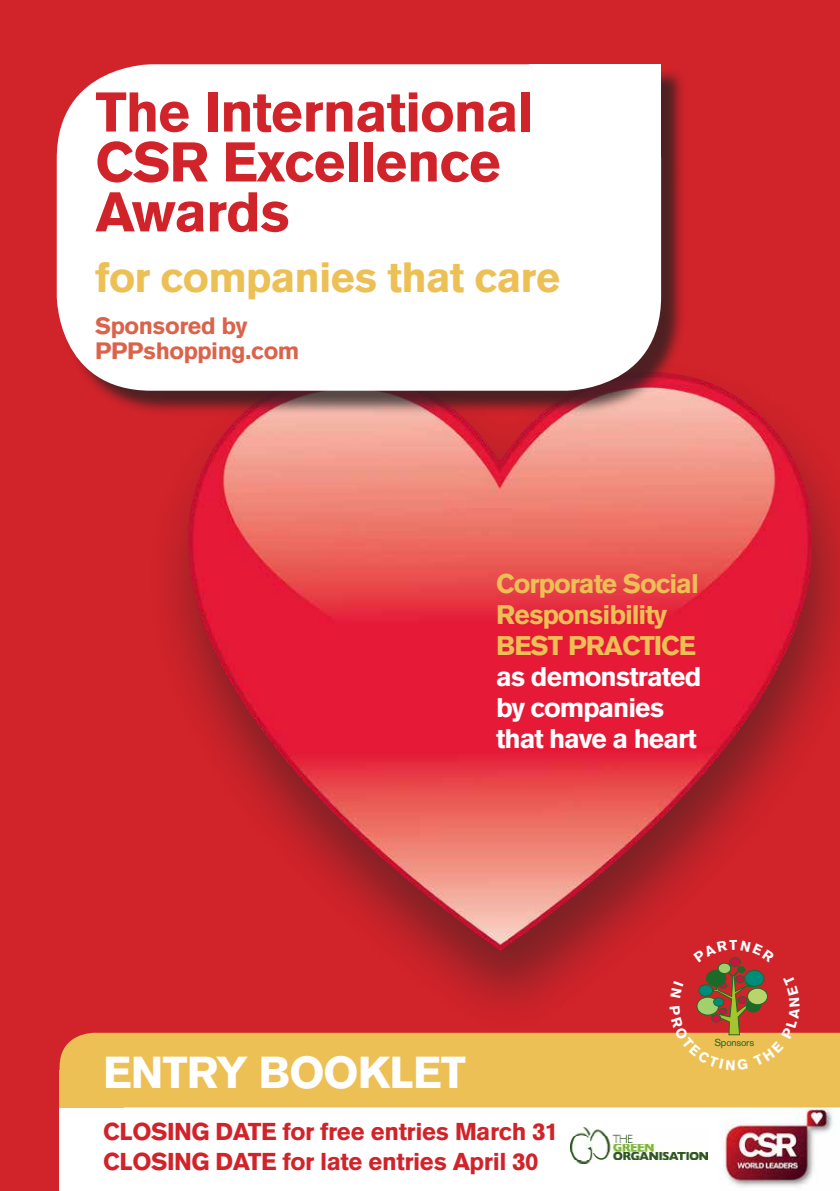
<style>
.page{position:relative;width:840px;height:1191px;background:#fff}
.page>*{position:absolute;margin:0;border:0;box-sizing:border-box;transform-origin:0 0}
.t1{font:900 55px/50px "Akzidenz Grotesk";letter-spacing:-.02em;color:#d1232a}
.t2{font:900 44px "Akzidenz Grotesk";letter-spacing:-.02em;color:#fff}
.t3{font:900 41.6px "Akzidenz Grotesk";letter-spacing:-.02em;color:#edc055}
.t4{font:900 26.6px "Akzidenz Grotesk";letter-spacing:-.04em;color:#edc055}
.t5{font:900 26.6px "Akzidenz Grotesk";letter-spacing:-.04em;color:#fff}
.t6{font:900 24px/30px "Akzidenz Grotesk";letter-spacing:-.02em;color:#d1232a}
.t7{font:900 23.2px/25px "Akzidenz Grotesk";letter-spacing:-.02em;color:#db634b}
.t8{font:10px "Akzidenz Grotesk";letter-spacing:-.02em;color:#1b6a29}
</style>
<div class="page">
<div style="left:0;top:0;width:839px;height:1191px;background:#d1232a"></div>
<div style="left:60px;top:1107px;width:779px;height:84px;background:#fff"></div>
<div style="left:60px;top:1032px;width:779px;height:75px;background:#edc055"></div>
<div style="left:60px;top:1070px;width:64px;height:37px;background:#edc055"></div>
<div style="left:146px;top:361px;width:693px;height:674px;background:#231f20;opacity:.5"></div>
<img style="left:510px;top:416px;width:133px;height:31px">
<img style="left:718px;top:1106px;width:121px;height:81px">
<img style="left:570px;top:1127px;width:137px;height:36px">
<div style="left:60px;top:67px;width:625px;height:349px;background:#231f20;opacity:.75"></div>
<div style="left:57px;top:64px;width:603px;height:327px;background:#fff;border-radius:94px"></div>
<div style="left:529px;top:64px;width:131px;height:100px;background:#fff"></div>
<svg style="left:669px;top:939px;width:130px;height:131px"></svg>
<p class="t1" style="left:95px;top:87px;width:440px">The International<br>CSR Excellence<br>Awards</p>
<p class="t3" style="left:95px;top:253px;width:466px">for companies that care</p>
<p class="t7" style="left:95px;top:313px;width:206px">Sponsored by<br>PPPshopping.com</p>
<p class="t4" style="left:496px;top:568px;width:204px">Corporate Social</p>
<p class="t4" style="left:496px;top:598px;width:172px">Responsibility</p>
<p class="t4" style="left:496px;top:629px;width:201px">BEST PRACTICE</p>
<p class="t5" style="left:496px;top:660px;width:206px">as demonstrated</p>
<p class="t5" style="left:496px;top:691px;width:170px">by companies</p>
<p class="t5" style="left:496px;top:722px;width:202px">that have a heart</p>
<p class="t2" style="left:103px;top:1045px;width:364px">ENTRY BOOKLET</p>
<p class="t6" style="left:103px;top:1116px;width:456px">CLOSING DATE for free entries March 31<br>CLOSING DATE for late entries April 30</p>
<p class="t8" style="left:714px;top:1036px;width:41px">Sponsors</p>
</div>
